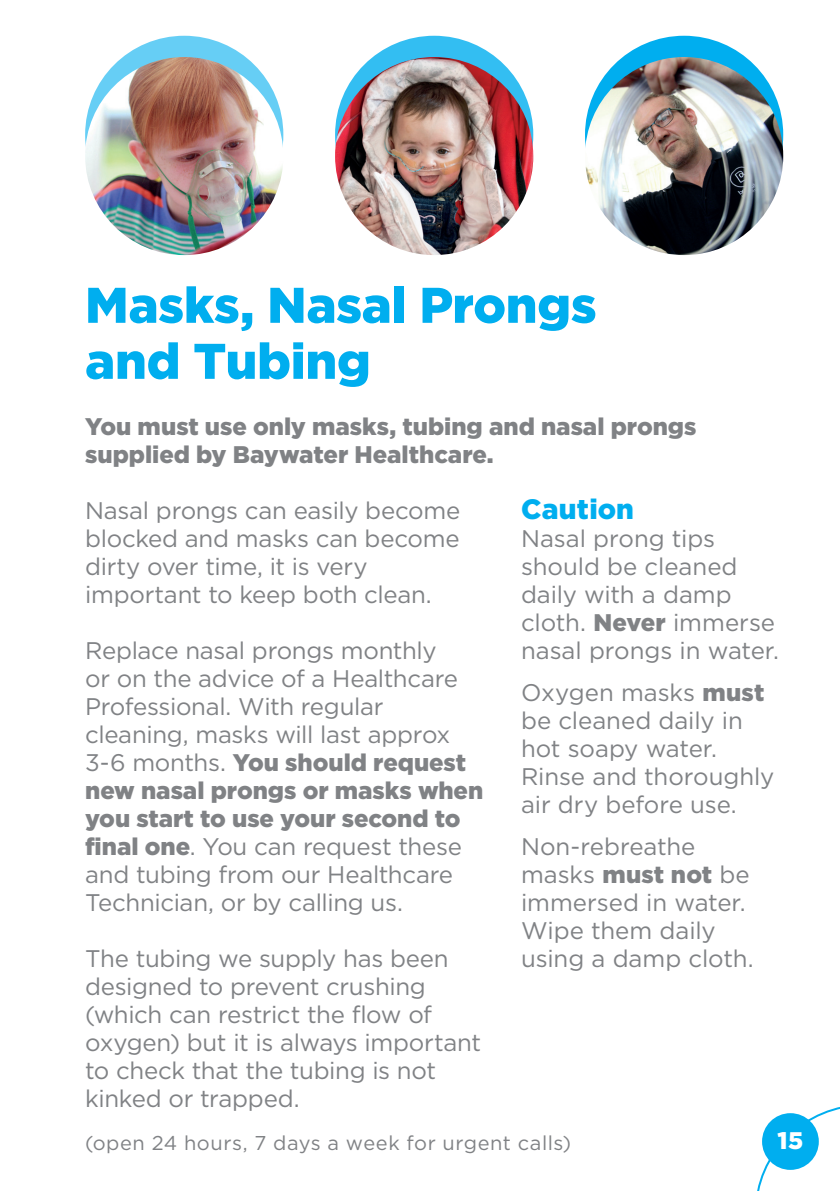
<style>
.page{position:relative;width:840px;height:1191px;background:#fff}
.page>*{position:absolute;margin:0;border:0;box-sizing:border-box;transform-origin:0 0}
.t1{font:900 50px/56px "Gotham";letter-spacing:-.005em;color:#00aeef}
.t2{font:900 28px "Gotham";letter-spacing:.01em;color:#00aeef}
.t3{font:24px/28px "Gotham";letter-spacing:-.01em;color:#808285}
.t4{font:900 24px/28px "Gotham";color:#808285}
.t5{font:900 24px "Gotham";color:#fff}
.t6{font:20px "Gotham";letter-spacing:.025em;color:#808285}
.s1{font-weight:900}
</style>
<div class="page">
<svg style="left:757px;top:1107px;width:82px;height:84px"></svg>
<div style="left:761px;top:1113px;width:57px;height:56px;background:#00aeef;border-radius:50%"></div>
<div style="left:335px;top:36px;width:198px;height:198px;background:#33bef2;border-radius:50%"></div>
<img style="left:335px;top:57px;width:198px;height:198px;border-radius:99px">
<div style="left:85px;top:36px;width:198px;height:198px;background:#66cef5;border-radius:50%"></div>
<img style="left:85px;top:57px;width:198px;height:198px;border-radius:99px">
<div style="left:584px;top:36px;width:198px;height:198px;background:#00aeef;border-radius:50%"></div>
<img style="left:584px;top:57px;width:198px;height:198px;border-radius:99px">
<h1 class="t1" style="left:85px;top:276px;width:512px">Masks, Nasal Prongs and Tubing</h1>
<p class="t4" style="left:85px;top:412px;width:612px">You must use only masks, tubing and nasal prongs supplied by Baywater Healthcare.</p>
<p class="t3" style="left:85px;top:496px;width:376px">Nasal prongs can easily become blocked and masks can become dirty over time, it is very important to keep both clean.</p>
<p class="t3" style="left:85px;top:636px;width:399px">Replace nasal prongs monthly<br>or on the advice of a Healthcare<br>Professional. With regular cleaning, masks will last approx<br>3-6 months. <span class="s1">You should request new nasal prongs or masks when you start to use your second to final one</span>. You can request these and tubing from our Healthcare<br>Technician, or by calling us.</p>
<p class="t3" style="left:85px;top:944px;width:397px">The tubing we supply has been designed to prevent crushing (which can restrict the flow of oxygen) but it is always important to check that the tubing is not kinked or trapped.</p>
<p class="t2" style="left:520px;top:493px;width:114px">Caution</p>
<p class="t3" style="left:520px;top:524px;width:259px">Nasal prong tips should be cleaned daily with a damp cloth. <span class="s1">Never</span> immerse nasal prongs in water.</p>
<p class="t3" style="left:520px;top:678px;width:255px">Oxygen masks <span class="s1">must </span>be cleaned daily in hot soapy water.<br>Rinse and thoroughly air dry before use.</p>
<p class="t3" style="left:520px;top:832px;width:234px">Non-rebreathe masks <span class="s1">must not</span> be immersed in water.<br>Wipe them daily using a damp cloth.</p>
<p class="t6" style="left:85px;top:1131px;width:487px">(open 24 hours, 7 days a week for urgent calls)</p>
<p class="t5" style="left:777px;top:1126px;width:27px">15</p>
</div>
